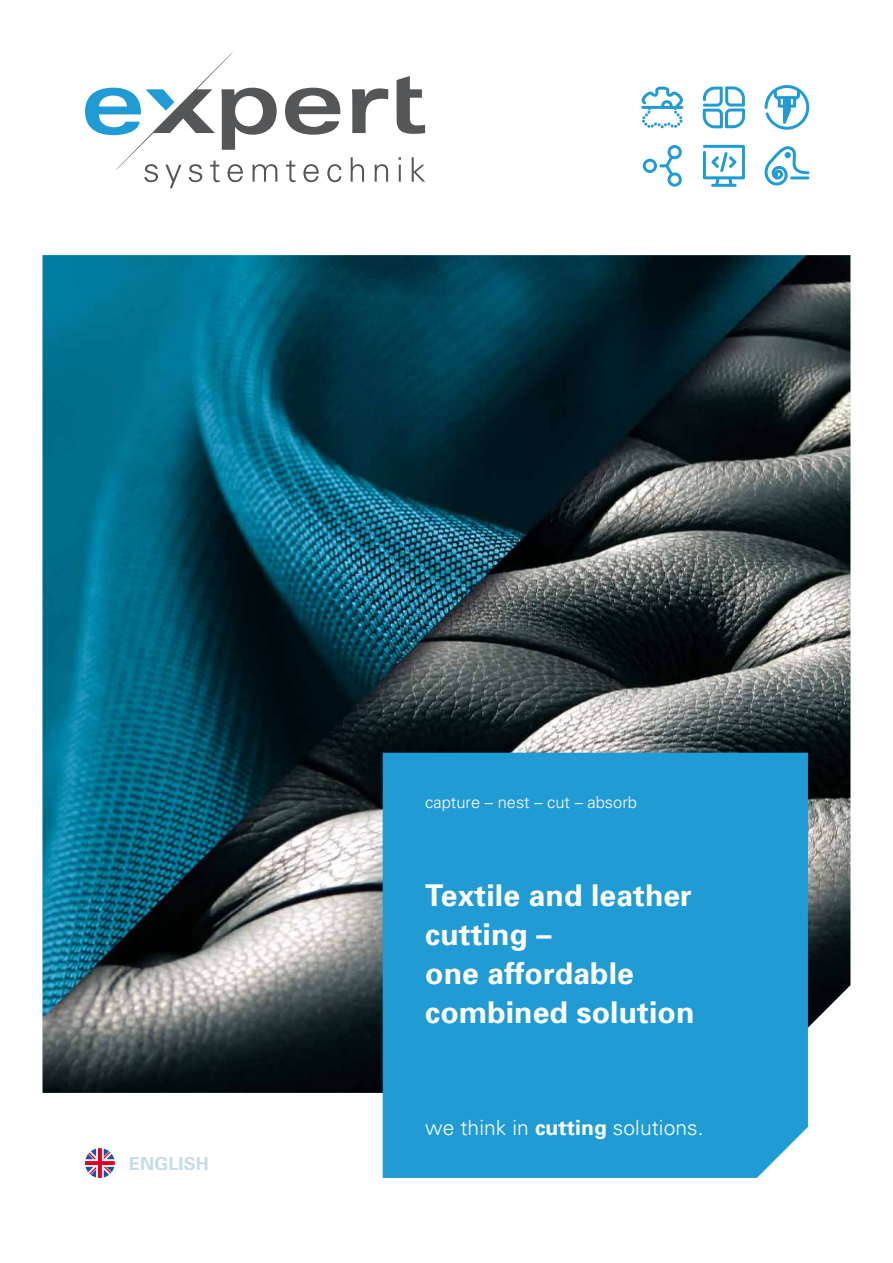
<style>
.page{position:relative;width:893px;height:1263px;background:#fff}
.page>*{position:absolute;margin:0;border:0;box-sizing:border-box;transform-origin:0 0}
.t1{font:700 30px/39px "Univers";letter-spacing:.005em;color:#fff}
.t2{font:300 21px "Univers";letter-spacing:.005em;color:#fff}
.t3{font:700 18px "Univers";letter-spacing:.005em;color:#c5dde8}
.t4{font:300 16.5px "Univers";color:#fff}
.s1{font-weight:700}
</style>
<div class="page">
<svg style="left:286px;top:160px;width:10px;height:22px"></svg>
<svg style="left:303px;top:164px;width:16px;height:18px"></svg>
<svg style="left:327px;top:164px;width:14px;height:18px"></svg>
<svg style="left:351px;top:157px;width:13px;height:25px"></svg>
<svg style="left:375px;top:164px;width:13px;height:18px"></svg>
<svg style="left:399px;top:157px;width:2px;height:25px"></svg>
<svg style="left:412px;top:157px;width:13px;height:25px"></svg>
<svg style="left:285px;top:88px;width:55px;height:47px"></svg>
<svg style="left:352px;top:88px;width:36px;height:45px"></svg>
<svg style="left:397px;top:76px;width:28px;height:58px"></svg>
<svg style="left:85px;top:51px;width:192px;height:137px"></svg>
<img style="left:43px;top:255px;width:807px;height:838px">
<svg style="left:765px;top:85px;width:44px;height:45px"></svg>
<svg style="left:703px;top:145px;width:42px;height:42px"></svg>
<svg style="left:643px;top:145px;width:39px;height:42px"></svg>
<svg style="left:764px;top:146px;width:45px;height:39px"></svg>
<svg style="left:641px;top:86px;width:42px;height:42px"></svg>
<svg style="left:703px;top:86px;width:42px;height:42px"></svg>
<div style="left:383px;top:753px;width:425px;height:425px;background:#219bd3"></div>
<svg style="left:85px;top:1148px;width:30px;height:30px"></svg>
<p class="t3" style="left:129px;top:1153px;width:81px">ENGLISH</p>
<p class="t4" style="left:425px;top:792px;width:213px">capture – nest – cut – absorb</p>
<p class="t1" style="left:425px;top:876px;width:271px">Textile and leather cutting –<br>one affordable combined solution</p>
<p class="t2" style="left:425px;top:1115px;width:280px">we think in <span class="s1">cutting</span> solutions.</p>
</div>
